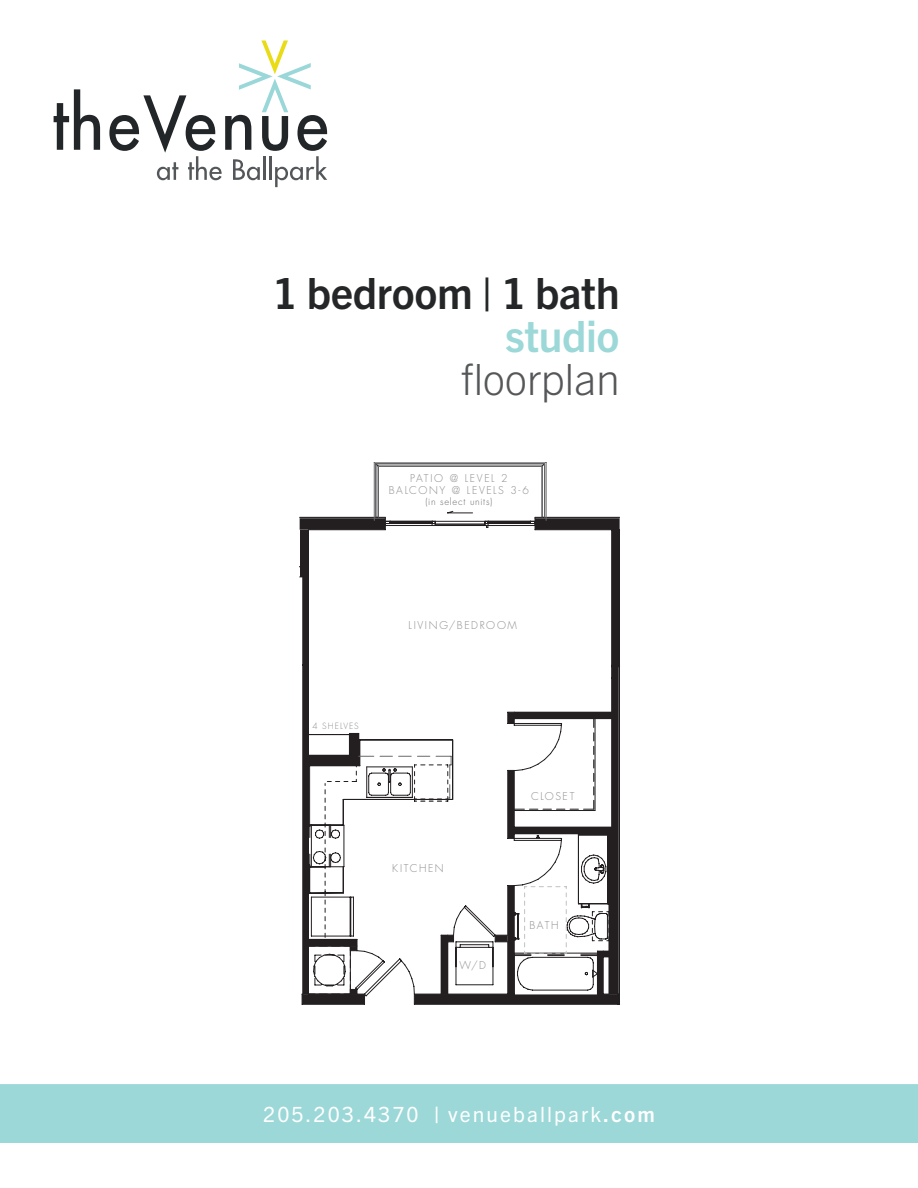
<style>
.page{position:relative;width:918px;height:1188px;background:#fff}
.page>*{position:absolute;margin:0;border:0;box-sizing:border-box;transform-origin:0 0}
.t1{font:700 43.2px "Trade Gothic Next LT Pro";letter-spacing:-.01em;color:#242627}
.t2{font:300 43.2px "Trade Gothic Next LT Pro";letter-spacing:-.01em;color:#555759}
.t3{font:700 43.2px "Trade Gothic Next LT Pro";letter-spacing:-.01em;color:#9cd8d8}
.t4{font:21px "Trade Gothic Next LT Pro";letter-spacing:.1em;color:#fff}
.t5{font:300 10.5px/12.6px "Futura Std";letter-spacing:.155em;color:#8b8c8e;text-align:center}
.t6{font:300 9.45px "Futura Std";letter-spacing:.08em;color:#6d6e71}
.t7{font:300 8.4px "Futura Std";letter-spacing:.11em;color:#8b8c8e}
.s1{font-weight:800}
.s2{font-weight:700}
</style>
<div class="page">
<svg style="left:54px;top:89px;width:46px;height:61px"></svg>
<svg style="left:109px;top:40px;width:218px;height:147px"></svg>
<div style="left:0;top:1084px;width:918px;height:59px;background:#9cd8d8"></div>
<div style="left:300px;top:530px;width:9px;height:37px;background:#231f20"></div>
<div style="left:612px;top:530px;width:8px;height:137px;background:#231f20"></div>
<div style="left:612px;top:678px;width:5px;height:155px;background:#231f20"></div>
<div style="left:303px;top:575px;width:6px;height:90px;background:#231f20"></div>
<div style="left:303px;top:665px;width:6px;height:329px;background:#231f20"></div>
<hr style="left:619px;top:665px;width:1px;height:329px;background:#231f20">
<hr style="left:611px;top:530px;width:1px;height:137px;background:#231f20">
<hr style="left:302px;top:665px;width:1px;height:329px;background:#231f20">
<hr style="left:302px;top:575px;width:1px;height:90px;background:#231f20">
<hr style="left:617px;top:678px;width:1px;height:155px;background:#231f20">
<hr style="left:611px;top:678px;width:1px;height:155px;background:#231f20">
<svg style="left:300px;top:511px;width:320px;height:19px"></svg>
<svg style="left:300px;top:567px;width:9px;height:11px"></svg>
<svg style="left:375px;top:463px;width:215px;height:249px"></svg>
<svg style="left:611px;top:667px;width:7px;height:11px"></svg>
<hr style="left:618px;top:665px;width:1px;height:329px;background:#231f20">
<svg style="left:302px;top:712px;width:318px;height:293px"></svg>
<hr style="left:542px;top:466px;width:1px;height:51px;background:#69696c">
<hr style="left:544px;top:464px;width:1px;height:53px;background:#69696c">
<hr style="left:376px;top:463px;width:169px;height:1px;background:#69696c">
<hr style="left:378px;top:466px;width:164px;height:1px;background:#69696c">
<hr style="left:378px;top:466px;width:1px;height:51px;background:#69696c">
<hr style="left:376px;top:464px;width:1px;height:53px;background:#69696c">
<hr style="left:546px;top:462px;width:1px;height:58px;background:#69696c">
<hr style="left:374px;top:462px;width:172px;height:1px;background:#69696c">
<hr style="left:374px;top:462px;width:1px;height:58px;background:#69696c">
<h1 class="t1" style="left:273px;top:263px;width:348px">1 bedroom | 1 bath</h1>
<h1 class="t3" style="left:505px;top:306px;width:116px">studio</h1>
<h1 class="t2" style="left:461px;top:350px;width:161px">floorplan</h1>
<p class="t5" style="left:389px;top:472px;width:142px">PATIO @ LEVEL 2<br>BALCONY @ LEVELS 3-6</p>
<p class="t6" style="left:425px;top:496px;width:68px">(in select units)</p>
<p class="t5" style="left:409px;top:620px;width:110px">LIVING/BEDROOM</p>
<p class="t7" style="left:312px;top:721px;width:48px">4 SHELVES</p>
<p class="t5" style="left:392px;top:862px;width:53px">KITCHEN</p>
<p class="t5" style="left:459px;top:959px;width:28px">W/D</p>
<p class="t5" style="left:531px;top:791px;width:45px">CLOSET</p>
<p class="t5" style="left:529px;top:919px;width:31px">BATH</p>
<h2 class="t4" style="left:263px;top:1099px;width:393px">205.203.4370 <span class="s1">|</span> venueballpark<span class="s2">.com</span></h2>
</div>
